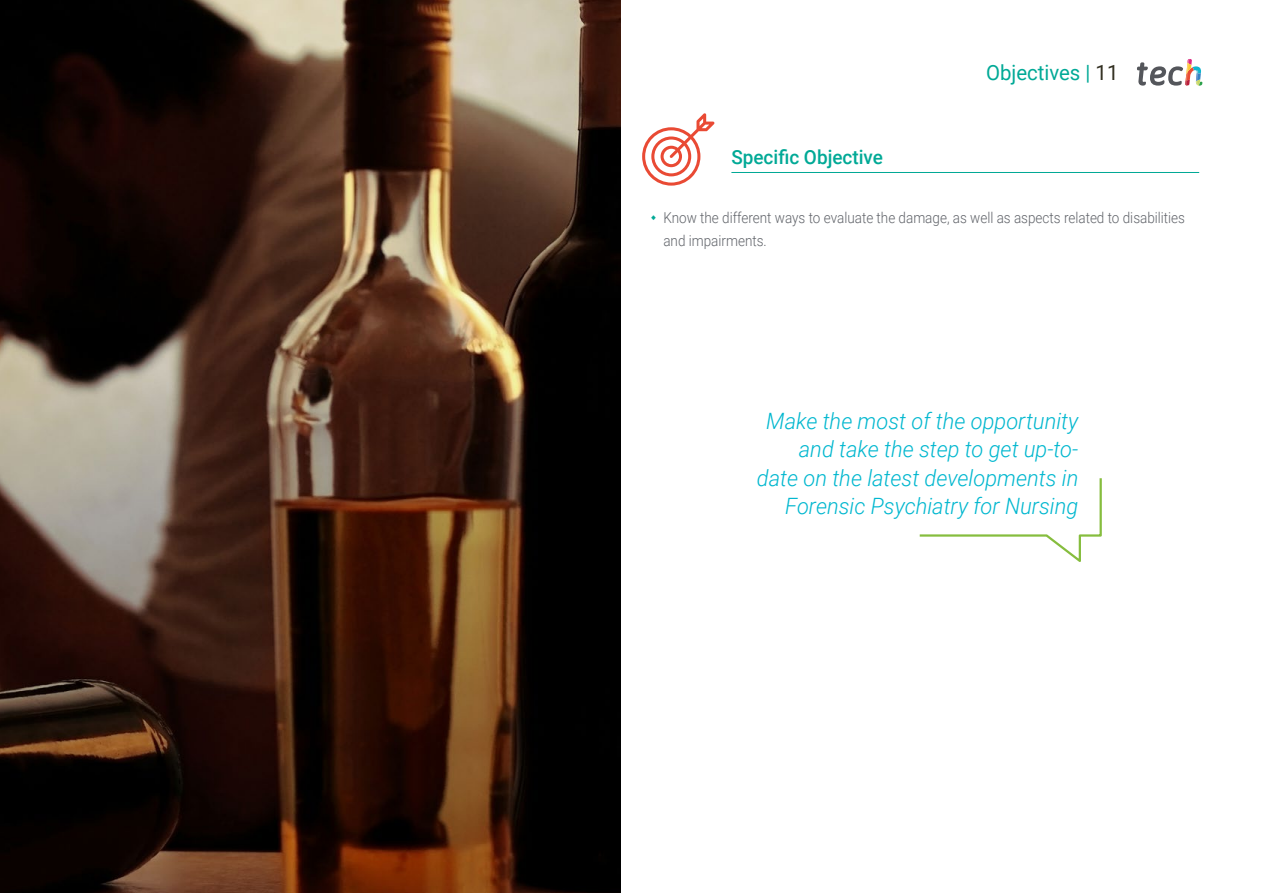
<style>
.page{position:relative;width:1263px;height:893px;background:#fff}
.page>*{position:absolute;margin:0;border:0;box-sizing:border-box;transform-origin:0 0}
.t1{font:italic 300 22.5px/28.5px "Roboto";color:#00b7cf;text-align:right}
.t2{font:21px "Roboto";color:#00a996}
.t3{font:500 19.5px "Roboto";color:#00a996}
.t4{font:300 15px/22.5px "Roboto";color:#61646a;scale:.9 1}
.s1{color:#312e20}
</style>
<div class="page">
<hr style="left:731px;top:172px;width:468px;height:1px;background:#00a996">
<svg style="left:642px;top:113px;width:72px;height:73px"></svg>
<svg style="left:919px;top:478px;width:183px;height:84px"></svg>
<img style="left:0;top:0;width:621px;height:893px">
<svg style="left:1137px;top:59px;width:65px;height:27px"></svg>
<p class="t3" style="left:731px;top:143px;width:153px">Specific Objective</p>
<p class="t2" style="left:986px;top:57px;width:134px">Objectives | <span class="s1">11</span></p>
<p class="t4" style="left:663px;top:206px;width:581px">Know the different ways to evaluate the damage, as well as aspects related to disabilities and impairments.</p>
<p class="t1" style="left:757px;top:406px;width:323px">Make the most of the opportunity and take the step to get up-to&shy;date on the latest developments in<br>Forensic Psychiatry for Nursing</p>
</div>
